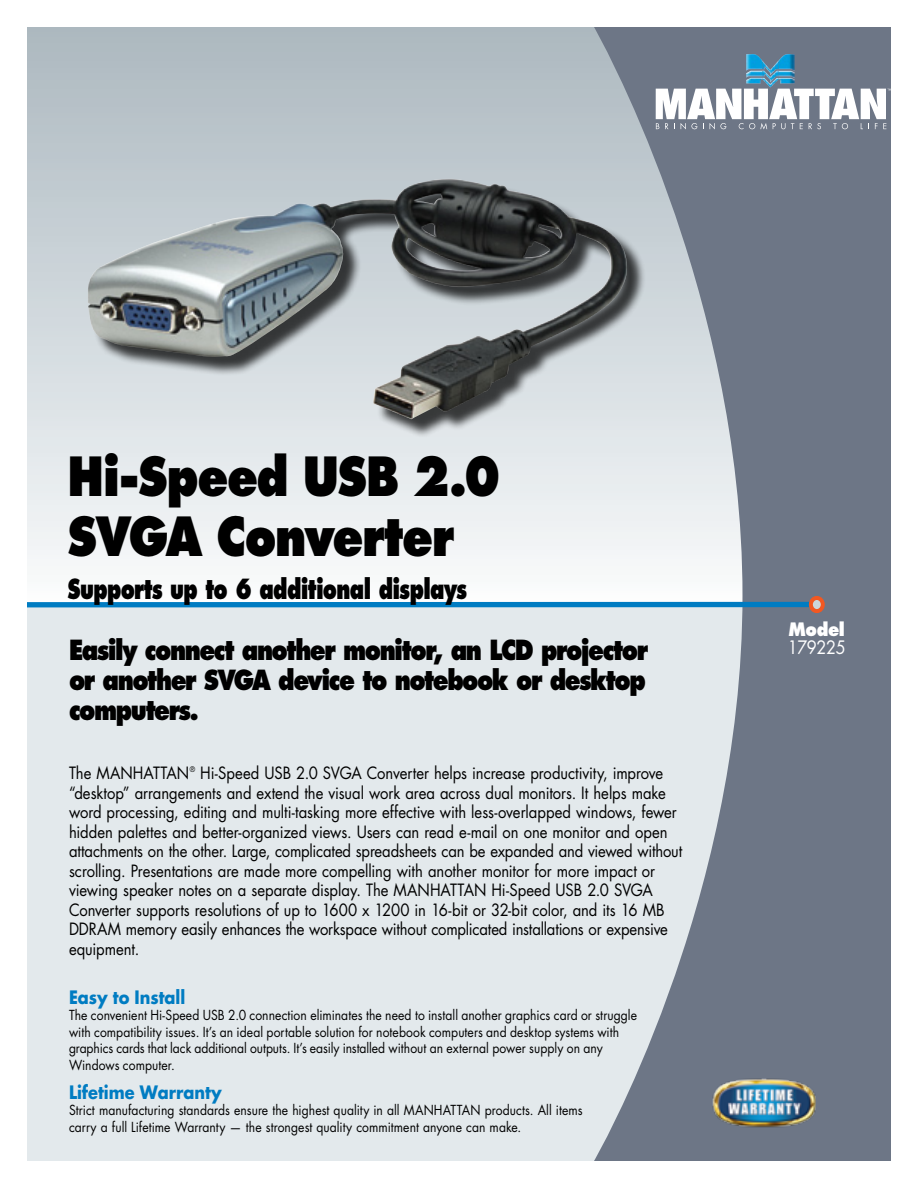
<style>
.page{position:relative;width:918px;height:1188px;background:#fff}
.page>*{position:absolute;margin:0;border:0;box-sizing:border-box;transform-origin:0 0}
.t1{font:800 52.5px/60px "Futura Std";letter-spacing:-.035em;color:#000;scale:.85 1}
.t2{font:800 27px/30px "Futura Std";letter-spacing:-.06em;color:#000;scale:.85 1}
.t3{font:800 27px "Futura Std";letter-spacing:-.03em;color:#000;scale:.74 1}
.t4{font:700 18px "Futura Std";color:#007cc2;scale:.9 1}
.t5{font:18px "Futura Std";letter-spacing:-.025em;color:#fff;scale:.9 1}
.t6{font:800 18px "Futura Std";color:#fff;scale:.9 1}
.t7{font:16.5px/19.5px "Futura Std";letter-spacing:-.005em;color:#000;scale:.9 1}
.t8{font:13.5px/16.5px "Futura Std";letter-spacing:.005em;color:#000;scale:.9 1}
.t9{font:7.5px "Futura Std";color:#000;scale:.9 1}
</style>
<div class="page">
<div style="left:27px;top:27px;width:733px;height:577px;background:linear-gradient(to bottom,#abb8bf,#f9fbfc)"></div>
<div style="left:27px;top:604px;width:729px;height:557px;background:#e3e9ec"></div>
<svg style="left:594px;top:27px;width:297px;height:1134px;fill:#6d7686"></svg>
<div style="left:27px;top:602px;width:785px;height:5px;background:#007cc2"></div>
<div style="left:811px;top:598px;width:12px;height:13px;background:#ccd6db;border-radius:50%"></div>
<div style="left:809px;top:596px;width:16px;height:17px;border:4px solid #f15822;border-radius:50%"></div>
<img style="left:712px;top:1078px;width:104px;height:50px">
<div style="left:90px;top:181px;width:637px;height:328px;background:#000;opacity:.75"></div>
<img style="left:88px;top:179px;width:542px;height:241px">
<svg style="left:656px;top:89px;width:235px;height:40px"></svg>
<img style="left:746px;top:54px;width:16px;height:17px">
<img style="left:778px;top:54px;width:15px;height:16px">
<img style="left:762px;top:61px;width:4px;height:22px">
<img style="left:775px;top:61px;width:3px;height:22px">
<img style="left:766px;top:64px;width:3px;height:19px">
<img style="left:772px;top:64px;width:3px;height:22px">
<img style="left:769px;top:68px;width:3px;height:16px">
<img style="left:746px;top:74px;width:16px;height:10px">
<img style="left:778px;top:74px;width:17px;height:10px">
<h1 class="t1" style="left:68px;top:446px;width:512px">Hi-Speed USB 2.0<br>SVGA Converter</h1>
<h2 class="t3" style="left:68px;top:572px;width:541px">Supports up to 6 additional displays</h2>
<p class="t6" style="left:788px;top:618px;width:64px">Model</p>
<h2 class="t2" style="left:69px;top:635px;width:683px">Easily connect another monitor, an LCD projector</h2>
<p class="t5" style="left:788px;top:636px;width:66px">179225</p>
<h2 class="t2" style="left:69px;top:665px;width:680px">or another SVGA device to notebook or desktop computers.</h2>
<p class="t7" style="left:69px;top:764px;width:135px">The MANHATTAN</p>
<p class="t9" style="left:190px;top:764px;width:7px">®</p>
<p class="t7" style="left:69px;top:764px;width:683px;text-indent:131px">Hi-Speed USB 2.0 SVGA Converter helps increase productivity, improve “desktop” arrangements and extend the visual work area across dual monitors. It helps make word processing, editing and multi-tasking more effective with less-overlapped windows, fewer hidden palettes and better-organized views. Users can read e-mail on one monitor and open attachments on the other. Large, complicated spreadsheets can be expanded and viewed without scrolling. Presentations are made more compelling with another monitor for more impact or viewing speaker notes on a separate display. The MANHATTAN Hi-Speed USB 2.0 SVGA Converter supports resolutions of up to 1600 x 1200 in 16-bit or 32-bit color, and its 16 MB DDRAM memory easily enhances the workspace without complicated installations or expensive equipment.</p>
<p class="t4" style="left:69px;top:985px;width:131px">Easy to Install</p>
<p class="t8" style="left:69px;top:1007px;width:633px">The convenient Hi-Speed USB 2.0 connection eliminates the need to install another graphics card or struggle with compatibility issues. It’s an ideal portable solution for notebook computers and desktop systems with graphics cards that lack additional outputs. It’s easily installed without an external power supply on any Windows computer.</p>
<p class="t4" style="left:69px;top:1080px;width:171px">Lifetime Warranty</p>
<p class="t8" style="left:69px;top:1102px;width:572px">Strict manufacturing standards ensure the highest quality in all MANHATTAN products. All items carry a full Lifetime Warranty — the strongest quality commitment anyone can make.</p>
</div>
